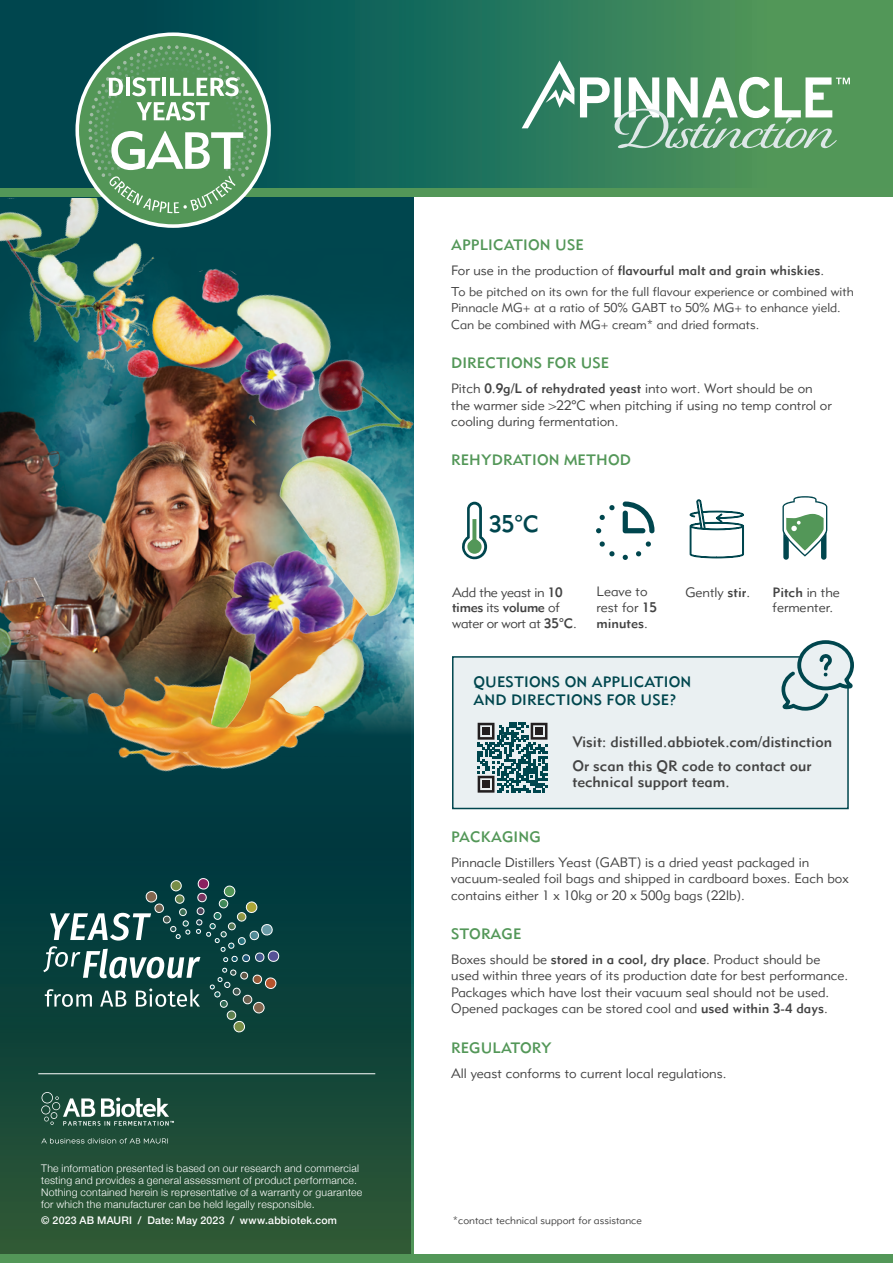
<style>
.page{position:relative;width:893px;height:1263px;background:#fff}
.page>*{position:absolute;margin:0;border:0;box-sizing:border-box;transform-origin:0 0}
.t1{font:23.25px "Metro Medium Two";color:#00464e}
.t2{font:15px/24.3px "Metro Medium Two";color:#434343}
.t3{font:15px "Metro Medium Two";letter-spacing:.01em;color:#539758}
.t4{font:15px/18px "Metro Medium Two";letter-spacing:.01em;color:#00464e}
.t5{font:13.5px/16.5px "Metro Lite Two";color:#434343}
.t6{font:13.5px "Metro Medium Two";color:#434343}
.t7{font:13.5px "Metro Lite Two";letter-spacing:-.02em;color:#434343}
.t8{font:13.5px "Metro Medium Two";letter-spacing:-.02em;color:#434343}
.t9{font:12.75px/16.5px "Metro Lite Two";color:#434343}
.t10{font:300 10.5px/12px "Helvetica Neue";letter-spacing:.02em;color:#fff}
.t11{font:500 10.5px "Helvetica Neue";letter-spacing:.02em;color:#fff}
.t12{font:10.5px "Metro Lite Two";color:#434343}
.s1{font-family:"Metro Lite Two"}
.s2{font-family:"Metro Medium Two"}
</style>
<div class="page">
<img style="left:0;top:249px;width:414px;height:310px">
<div style="left:0;top:0;width:893px;height:196px;background:linear-gradient(to right,#003b51,#57a15e)"></div>
<svg style="left:0;top:440px;width:411px;height:814px;background:#294d40"></svg>
<svg style="left:522px;top:60px;width:328px;height:88px"></svg>
<svg style="left:43px;top:875px;width:236px;height:160px;background:#265653"></svg>
<div style="left:0;top:1254px;width:893px;height:9px;background:#539758"></div>
<img style="left:202px;top:521px;width:68px;height:38px">
<img style="left:209px;top:266px;width:31px;height:18px">
<img style="left:223px;top:276px;width:189px;height:42px">
<img style="left:243px;top:318px;width:171px;height:186px">
<img style="left:45px;top:559px;width:369px;height:278px">
<div style="left:0;top:189px;width:893px;height:8px;background:#539758"></div>
<svg style="left:596px;top:501px;width:58px;height:59px"></svg>
<svg style="left:689px;top:499px;width:55px;height:60px"></svg>
<svg style="left:782px;top:496px;width:45px;height:64px"></svg>
<svg style="left:462px;top:502px;width:25px;height:58px"></svg>
<svg style="left:41px;top:1092px;width:133px;height:52px;background:#476d5e"></svg>
<hr style="left:38px;top:1073px;width:337px;height:1px;background:#fff">
<img style="left:270px;top:442px;width:143px;height:179px">
<svg style="left:75px;top:32px;width:196px;height:196px"></svg>
<div style="left:79px;top:36px;width:188px;height:188px;background:#539657;border-radius:50%"></div>
<svg style="left:88px;top:45px;width:170px;height:188px"></svg>
<img style="left:0;top:165px;width:209px;height:261px">
<img style="left:0;top:198px;width:183px;height:151px">
<img style="left:225px;top:324px;width:104px;height:105px">
<img style="left:208px;top:648px;width:54px;height:81px">
<img style="left:143px;top:284px;width:113px;height:105px">
<img style="left:268px;top:635px;width:104px;height:83px">
<div style="left:452px;top:656px;width:397px;height:153px;background:#eaf0f2;border:2px solid #00464e"></div>
<svg style="left:781px;top:640px;width:73px;height:71px"></svg>
<svg style="left:478px;top:723px;width:69px;height:70px"></svg>
<div style="left:482px;top:728px;width:8px;height:7px;background:#231f20"></div>
<div style="left:535px;top:728px;width:8px;height:7px;background:#231f20"></div>
<div style="left:482px;top:780px;width:8px;height:8px;background:#231f20"></div>
<p class="t3" style="left:451px;top:236px;width:134px">APPLICATION USE</p>
<p class="t6" style="left:451px;top:262px;width:375px"><span class="s1">For use in the production of</span> flavourful malt and grain whiskies<span class="s1">.</span></p>
<p class="t9" style="left:451px;top:283px;width:404px">To be pitched on its own for the full flavour experience or combined with<br>Pinnacle MG+ at a ratio of 50% GABT to 50% MG+ to enhance yield.<br>Can be combined with MG+ cream* and dried formats.</p>
<p class="t3" style="left:451px;top:354px;width:160px">DIRECTIONS FOR USE</p>
<p class="t5" style="left:451px;top:380px;width:382px">Pitch <span class="s2">0.9g/L of rehydrated yeast</span> into wort. Wort should be on the warmer side &gt;22ºC when pitching if using no temp control or cooling during fermentation.</p>
<p class="t3" style="left:451px;top:451px;width:181px">REHYDRATION METHOD</p>
<h1 class="t1" style="left:489px;top:509px;width:52px">35°C</h1>
<p class="t7" style="left:452px;top:584px;width:112px">Add the yeast in <span class="s2">10</span></p>
<p class="t8" style="left:452px;top:599px;width:109px">times <span class="s1">its</span> volume <span class="s1">of</span></p>
<p class="t7" style="left:452px;top:615px;width:126px">water or wort at <span class="s2">35°C</span>.</p>
<p class="t5" style="left:596px;top:583px;width:53px">Leave to</p>
<p class="t5" style="left:685px;top:584px;width:66px">Gently <span class="s2">stir</span>.</p>
<p class="t5" style="left:596px;top:599px;width:62px">rest for <span class="s2">15</span></p>
<p class="t6" style="left:596px;top:615px;width:53px">minutes<span class="s1">.</span></p>
<p class="t6" style="left:773px;top:584px;width:69px">Pitch <span class="s1">in the</span></p>
<p class="t5" style="left:773px;top:599px;width:62px">fermenter.</p>
<p class="t4" style="left:473px;top:673px;width:219px">QUESTIONS ON APPLICATION<br>AND DIRECTIONS FOR USE?</p>
<p class="t2" style="left:572px;top:729px;width:261px">Visit: distilled.abbiotek.com/distinction<br>Or scan this QR code to contact our</p>
<p class="t2" style="left:572px;top:769px;width:159px">technical support team.</p>
<p class="t3" style="left:451px;top:827px;width:91px">PACKAGING</p>
<p class="t5" style="left:451px;top:854px;width:399px">Pinnacle Distillers Yeast (GABT) is a dried yeast packaged in vacuum-sealed foil bags and shipped in cardboard boxes. Each box contains either 1 x 10kg or 20 x 500g bags (22lb).</p>
<p class="t3" style="left:451px;top:924px;width:72px">STORAGE</p>
<p class="t5" style="left:451px;top:951px;width:399px">Boxes should be <span class="s2">stored in a cool, dry place</span>. Product should be used within three years of its production date for best performance.<br>Packages which have lost their vacuum seal should not be used.<br>Opened packages can be stored cool and <span class="s2">used within 3-4 days</span>.</p>
<p class="t3" style="left:451px;top:1038px;width:102px">REGULATORY</p>
<p class="t5" style="left:451px;top:1065px;width:277px">All yeast conforms to current local regulations.</p>
<p class="t10" style="left:41px;top:1162px;width:323px">The information presented is based on our research and commercial testing and provides a general assessment of product performance.<br>Nothing contained herein is representative of a warranty or guarantee for which the manufacturer can be held legally responsible.</p>
<p class="t11" style="left:41px;top:1212px;width:297px">© 2023 AB MAURI / Date: May 2023 / www.abbiotek.com</p>
<p class="t12" style="left:453px;top:1214px;width:191px">*contact technical support for assistance</p>
</div>
